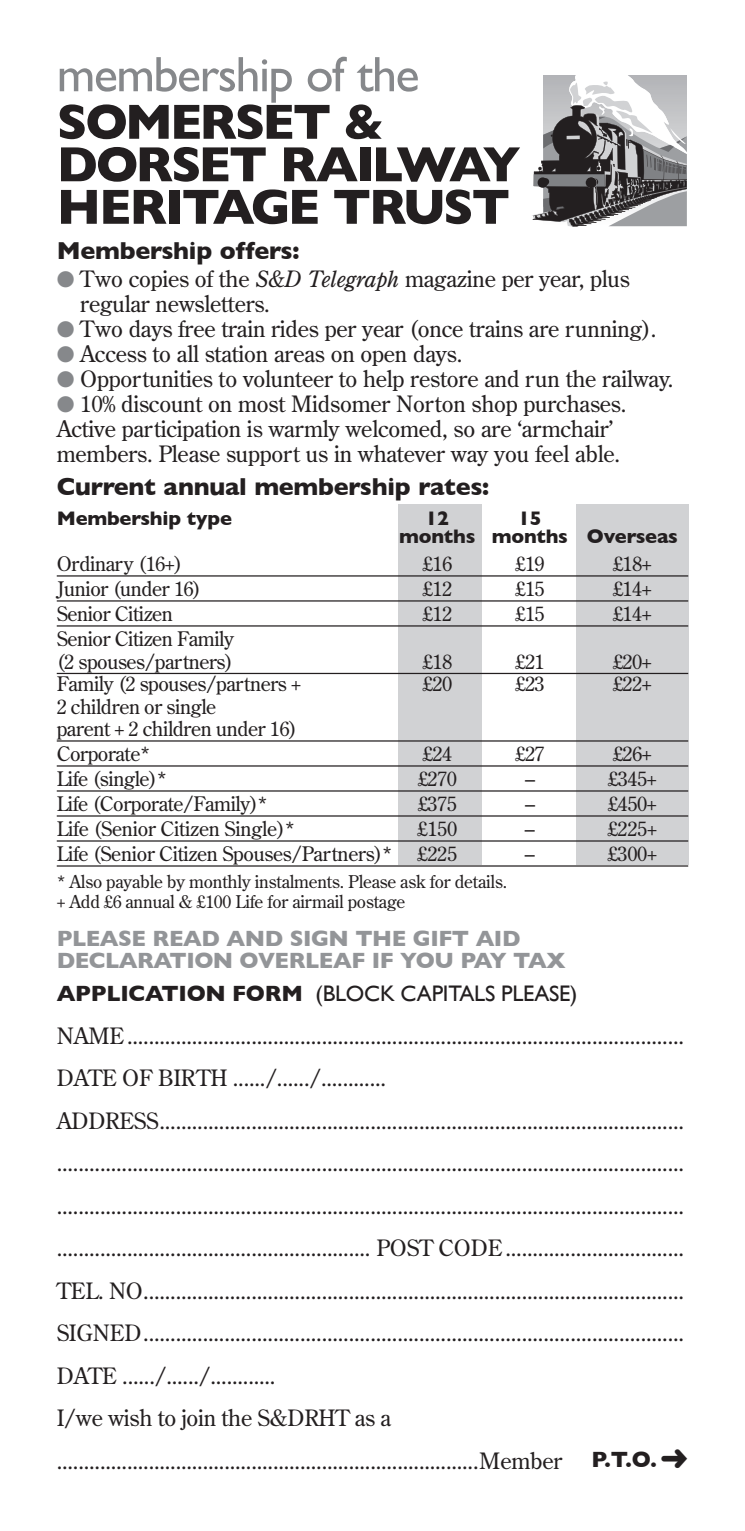
<style>
.page{position:relative;width:745px;height:1531px;background:#fff}
.page>*{position:absolute;margin:0;border:0;box-sizing:border-box;transform-origin:0 0}
.t1{font:700 50px/42.5px "Gill Sans";letter-spacing:-.06em;color:#231f20}
.t2{font:50px "Gill Sans";letter-spacing:-.03em;color:#86888b}
.t3{font:700 25px "Gill Sans";letter-spacing:-.01em;color:#231f20}
.t4{font:22.5px/42.5px "Century Old Style";letter-spacing:-.01em;color:#231f20}
.t5{font:700 22.5px/21.2px "Gill Sans";letter-spacing:-.02em;color:#939598}
.t6{font:22.5px "Gill Sans";letter-spacing:-.01em;color:#231f20}
.t7{font:700 22.5px "Gill Sans";color:#231f20}
.t8{font:20px/22.5px "Century Old Style";letter-spacing:-.02em;color:#231f20}
.t9{font:700 20px/17.5px "Gill Sans";letter-spacing:-.01em;color:#231f20}
.t10{font:17.5px/20px "Century Old Style";letter-spacing:-.01em;color:#231f20}
.s1{color:#86888b}
.s2{font-style:italic}
.s3{font-weight:700}
</style>
<div class="page">
<svg style="left:532px;top:75px;width:155px;height:152px"></svg>
<div style="left:575px;top:504px;width:112px;height:361px;background:#d1d2d4"></div>
<div style="left:398px;top:504px;width:83px;height:361px;background:#d1d2d4"></div>
<hr style="left:57px;top:575px;width:630px;height:1px;background:#231f20">
<hr style="left:57px;top:600px;width:630px;height:1px;background:#231f20">
<hr style="left:57px;top:625px;width:630px;height:1px;background:#231f20">
<hr style="left:57px;top:673px;width:630px;height:1px;background:#231f20">
<hr style="left:57px;top:740px;width:630px;height:1px;background:#231f20">
<hr style="left:57px;top:765px;width:630px;height:1px;background:#231f20">
<hr style="left:57px;top:790px;width:630px;height:1px;background:#231f20">
<hr style="left:57px;top:815px;width:630px;height:1px;background:#231f20">
<hr style="left:57px;top:840px;width:630px;height:1px;background:#231f20">
<hr style="left:57px;top:865px;width:630px;height:1px;background:#231f20">
<h1 class="t2" style="left:57px;top:45px;width:364px">MEMBERSHIP OF THE</h1>
<h1 class="t1" style="left:57px;top:99px;width:465px">SOMERSET &amp;<br>DORSET RAILWAY<br>HERITAGE TRUST</h1>
<p class="t3" style="left:57px;top:230px;width:244px">Membership offers:</p>
<p class="t4" style="left:80px;top:266px;width:550px;line-height:25px;text-indent:-24px"><span class="s1">●</span> Two copies of the <span class="s2">S&amp;D Telegraph</span> magazine per year, plus regular newsletters.</p>
<p class="t4" style="left:57px;top:308px;width:600px"><span class="s1">●</span> Two days free train rides per year (once trains are running).</p>
<p class="t4" style="left:57px;top:333px;width:407px"><span class="s1">●</span> Access to all station areas on open days.</p>
<p class="t4" style="left:57px;top:358px;width:617px"><span class="s1">●</span> Opportunities to volunteer to help restore and run the railway.</p>
<p class="t4" style="left:57px;top:391px;width:570px;line-height:25px"><span class="s1">●</span> 10% discount on most Midsomer Norton shop purchases.<br>Active participation is warmly welcomed, so are ‘armchair’ members. Please support us in whatever way you feel able.</p>
<p class="t3" style="left:57px;top:466px;width:433px">Current annual membership rates:</p>
<p class="t9" style="left:57px;top:509px;width:176px">Membership type</p>
<p class="t9" style="left:425px;top:509px;width:25px">12</p>
<p class="t9" style="left:399px;top:509px;width:280px;text-indent:119px">15<br>months months Overseas</p>
<p class="t8" style="left:57px;top:552px;width:127px">Ordinary (16+)</p>
<p class="t8" style="left:422px;top:552px;width:31px">£16</p>
<p class="t8" style="left:515px;top:552px;width:31px">£19</p>
<p class="t8" style="left:612px;top:552px;width:40px">£18+</p>
<p class="t8" style="left:57px;top:577px;width:146px">Junior (under 16)</p>
<p class="t8" style="left:422px;top:577px;width:31px">£12</p>
<p class="t8" style="left:515px;top:577px;width:31px">£15</p>
<p class="t8" style="left:612px;top:577px;width:40px">£14+</p>
<p class="t8" style="left:57px;top:602px;width:118px">Senior Citizen</p>
<p class="t8" style="left:422px;top:602px;width:31px">£12</p>
<p class="t8" style="left:515px;top:602px;width:31px">£15</p>
<p class="t8" style="left:612px;top:602px;width:40px">£14+</p>
<p class="t8" style="left:57px;top:627px;width:179px">Senior Citizen Family (2 spouses/partners)</p>
<p class="t8" style="left:422px;top:650px;width:31px">£18</p>
<p class="t8" style="left:515px;top:650px;width:31px">£21</p>
<p class="t8" style="left:612px;top:650px;width:40px">£20+</p>
<p class="t8" style="left:57px;top:672px;width:246px">Family (2 spouses/partners +</p>
<p class="t8" style="left:422px;top:672px;width:31px">£20</p>
<p class="t8" style="left:515px;top:672px;width:31px">£23</p>
<p class="t8" style="left:612px;top:672px;width:40px">£22+</p>
<p class="t8" style="left:57px;top:695px;width:242px">2 children or single<br>parent + 2 children under 16)</p>
<p class="t8" style="left:57px;top:742px;width:95px">Corporate*</p>
<p class="t8" style="left:422px;top:742px;width:31px">£24</p>
<p class="t8" style="left:515px;top:742px;width:31px">£27</p>
<p class="t8" style="left:612px;top:742px;width:40px">£26+</p>
<p class="t8" style="left:57px;top:767px;width:111px">Life (single)*</p>
<p class="t8" style="left:417px;top:767px;width:40px">£270</p>
<p class="t8" style="left:524px;top:767px;width:11px">–</p>
<p class="t8" style="left:607px;top:767px;width:50px">£345+</p>
<p class="t8" style="left:57px;top:792px;width:212px">Life (Corporate/Family)*</p>
<p class="t8" style="left:417px;top:792px;width:40px">£375</p>
<p class="t8" style="left:524px;top:792px;width:11px">–</p>
<p class="t8" style="left:607px;top:792px;width:50px">£450+</p>
<p class="t8" style="left:57px;top:817px;width:239px">Life (Senior Citizen Single)*</p>
<p class="t8" style="left:417px;top:817px;width:41px">£150</p>
<p class="t8" style="left:524px;top:817px;width:11px">–</p>
<p class="t8" style="left:607px;top:817px;width:51px">£225+</p>
<p class="t8" style="left:57px;top:842px;width:336px">Life (Senior Citizen Spouses/Partners)*</p>
<p class="t8" style="left:417px;top:842px;width:41px">£225</p>
<p class="t8" style="left:524px;top:842px;width:11px">–</p>
<p class="t8" style="left:607px;top:842px;width:51px">£300+</p>
<p class="t10" style="left:57px;top:871px;width:451px">* Also payable by monthly instalments. Please ask for details. + Add £6 annual &amp; £100 Life for airmail postage</p>
<p class="t5" style="left:57px;top:927px;width:113px">PLEASE read</p>
<p class="t5" style="left:226px;top:927px;width:20px">and</p>
<p class="t5" style="left:289px;top:927px;width:16px">sign</p>
<p class="t5" style="left:57px;top:927px;width:510px;text-indent:298px">THE GIFT AID<br>DECLARATION OVERLEAF IF YOU PAY TAX</p>
<p class="t6" style="left:57px;top:980px;width:522px"><span class="s3">APPLICATION FORM</span> (BLOCK CAPITALS PLEASE)</p>
<p class="t4" style="left:57px;top:1014px;width:628px">Name.......................................................................................................<br>Date of Birth ....../....../............<br>Address................................................................................................. .................................................................................................................... .................................................................................................................... .......................................................... Post Code.................................<br>Tel. No....................................................................................................<br>Signed ....................................................................................................<br>Date ....../....../............<br>I/we wish to join the S&amp;DRHT as a ..............................................................................Member</p>
<p class="t7" style="left:591px;top:1441px;width:98px">P.T.O. ➜</p>
</div>
